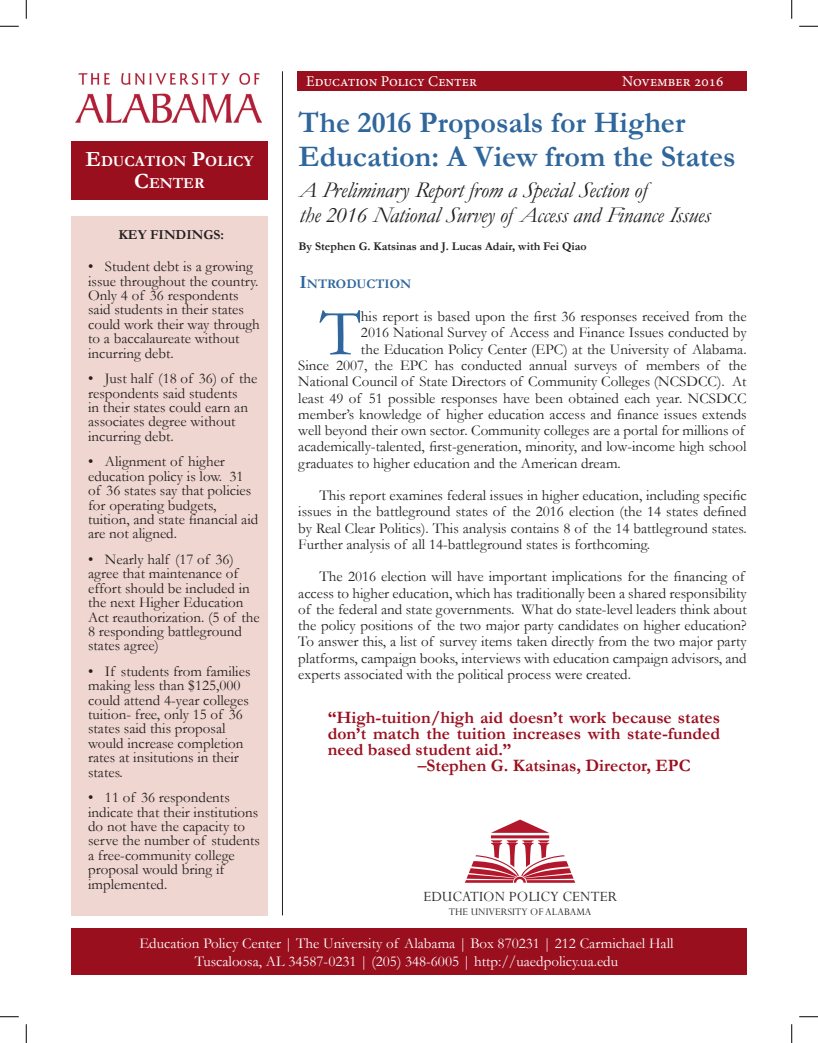
<style>
.page{position:relative;width:818px;height:1043px;background:#fff}
.page>*{position:absolute;margin:0;border:0;box-sizing:border-box;transform-origin:0 0}
.Body{font:67.12px "Garamond";color:#2f669c}
.t1{font:700 30px/33.8px "Garamond";color:#2f669c}
.t2{font:italic 22.5px "Garamond";letter-spacing:-.01em;color:#231f20}
.Pull_Quote{font:700 17.5px/16.2px "Garamond";color:#9a0f1e;text-align:justify}
.t3{font:15.75px "Perpetua";color:#333}
.t4{font:700 15.25px "Garamond";color:#fff}
.Body-2{font:15px/14.4px "Garamond";color:#231f20}
.t5{font:15px "Garamond";color:#fff}
.t6{font:15px "Minion Pro";color:#fff}
.t7{font:700 13.75px "Garamond";color:#231f20}
.t8{font:700 13.12px "Garamond";color:#2f669c}
.t9{font:700 11.88px "Garamond";color:#231f20}
.t10{font:11.12px "Perpetua";color:#333}
.s1{font-size:21.75px}
.s2{font-size:18.75px}
.s3{color:#9c1c24}
</style>
<div class="page">
<div style="left:71px;top:216px;width:197px;height:699px;background:#f0d6d1"></div>
<div style="left:297px;top:71px;width:449px;height:20px;background:#9a0f1e"></div>
<hr style="left:282px;top:71px;width:1px;height:844px;background:#231f20">
<div style="left:71px;top:928px;width:675px;height:47px;background:#9a0f1e"></div>
<div style="left:71px;top:141px;width:197px;height:59px;background:#9a0f1e"></div>
<img style="left:75px;top:74px;width:187px;height:49px">
<svg style="left:465px;top:819px;width:110px;height:63px"></svg>
<svg style="left:0;top:25px;width:19px;height:2px"></svg>
<svg style="left:799px;top:25px;width:19px;height:2px"></svg>
<svg style="left:0;top:1016px;width:19px;height:1px"></svg>
<svg style="left:799px;top:1016px;width:19px;height:1px"></svg>
<svg style="left:25px;top:0;width:2px;height:19px"></svg>
<svg style="left:25px;top:1024px;width:2px;height:18px"></svg>
<svg style="left:791px;top:0;width:1px;height:19px"></svg>
<svg style="left:791px;top:1024px;width:1px;height:18px"></svg>
<p class="t4" style="left:86px;top:152px;width:169px"><span class="s1">E</span>DUCATION <span class="s1">P</span>OLICY</p>
<p class="t4" style="left:134px;top:174px;width:72px"><span class="s1">C</span>ENTER</p>
<p class="t7" style="left:119px;top:227px;width:107px">KEY FINDINGS:</p>
<p class="Body-2" style="left:88px;top:259px;width:173px">• Student debt is a growing issue throughout the country.<br>Only 4 of 36 respondents said students in their states could work their way through to a baccalaureate without incurring debt.</p>
<p class="Body-2" style="left:88px;top:371px;width:171px">• Just half (18 of 36) of the respondents said students<br>in their states could earn an associates degree without incurring debt.</p>
<p class="Body-2" style="left:88px;top:454px;width:172px">• Alignment of higher education policy is low. 31 of 36 states say that policies for operating budgets, tuition, and state financial aid are not aligned.</p>
<p class="Body-2" style="left:88px;top:552px;width:173px">• Nearly half (17 of 36) agree that maintenance of effort should be included in the next Higher Education<br>Act reauthorization. (5 of the<br>8 responding battleground states agree)</p>
<p class="Body-2" style="left:88px;top:664px;width:164px">• If students from families making less than $125,000 could attend 4-year colleges tuition- free, only 15 of 36 states said this proposal would increase completion rates at insitutions in their states.</p>
<p class="Body-2" style="left:88px;top:790px;width:173px">• 11 of 36 respondents indicate that their institutions do not have the capacity to serve the number of students a free-community college proposal would bring if implemented.</p>
<p class="t6" style="left:306px;top:71px;width:172px">Education Policy Center</p>
<p class="t6" style="left:622px;top:71px;width:103px">November 2016</p>
<p class="t1" style="left:298px;top:105px;width:438px">The 2016 Proposals for Higher<br>Education: A View from the States</p>
<p class="t2" style="left:299px;top:177px;width:349px">A Preliminary Report from a Special Section of</p>
<p class="t2" style="left:299px;top:202px;width:413px">the 2016 National Survey of Access and Finance Issues</p>
<p class="t9" style="left:298px;top:239px;width:290px">By Stephen G. Katsinas and J. Lucas Adair, with Fei Qiao</p>
<p class="t8" style="left:299px;top:276px;width:113px"><span class="s2">I</span>NTRODUCTION</p>
<p class="Body" style="left:319px;top:292px;width:43px">T</p>
<p class="Body-2" style="left:361px;top:309px;width:387px">his report is based upon the first 36 responses received from the</p>
<p class="Body-2" style="left:361px;top:325px;width:387px">2016 National Survey of Access and Finance Issues conducted by</p>
<p class="Body-2" style="left:361px;top:341px;width:387px">the Education Policy Center (EPC) at the University of Alabama.</p>
<p class="Body-2" style="left:298px;top:358px;width:450px">Since 2007, the EPC has conducted annual surveys of members of the</p>
<p class="Body-2" style="left:298px;top:374px;width:450px">National Council of State Directors of Community Colleges (NCSDCC). At</p>
<p class="Body-2" style="left:298px;top:390px;width:450px">least 49 of 51 possible responses have been obtained each year. NCSDCC</p>
<p class="Body-2" style="left:298px;top:406px;width:450px">member’s knowledge of higher education access and finance issues extends</p>
<p class="Body-2" style="left:298px;top:423px;width:448px">well beyond their own sector. Community colleges are a portal for millions of</p>
<p class="Body-2" style="left:298px;top:439px;width:450px">academically-talented, first-generation, minority, and low-income high school</p>
<p class="Body-2" style="left:298px;top:455px;width:324px">graduates to higher education and the American dream.</p>
<p class="Body-2" style="left:298px;top:487px;width:450px;line-height:16.2px;text-align:justify;text-indent:21px">This report examines federal issues in higher education, including specific issues in the battleground states of the 2016 election (the 14 states defined by Real Clear Politics). This analysis contains 8 of the 14 battleground states.<br>Further analysis of all 14-battleground states is forthcoming.</p>
<p class="Body-2" style="left:298px;top:568px;width:450px;line-height:16.2px;text-indent:21px">The 2016 election will have important implications for the financing of access to higher education, which has traditionally been a shared responsibility of the federal and state governments. What do state-level leaders think about the policy positions of the two major party candidates on higher education?<br>To answer this, a list of survey items taken directly from the two major party platforms, campaign books, interviews with education campaign advisors, and experts associated with the political process were created.</p>
<p class="Pull_Quote" style="left:328px;top:708px;width:394px">“High-tuition/high aid doesn’t work because states don’t match the tuition increases with state-funded need based student aid.”</p>
<p class="Pull_Quote" style="left:418px;top:757px;width:274px"><span class="s3">–</span>Stephen G. Katsinas, Director, EPC</p>
<p class="t3" style="left:423px;top:887px;width:195px">EDUCATION POLICY CENTER</p>
<p class="t10" style="left:449px;top:904px;width:144px">THE UNIVERSITY OF ALABAMA</p>
<p class="t5" style="left:139px;top:933px;width:535px">Education Policy Center | The University of Alabama | Box 870231 | 212 Carmichael Hall</p>
<p class="t5" style="left:195px;top:951px;width:425px">Tuscaloosa, AL 34587-0231 | (205) 348-6005 | http://uaedpolicy.ua.edu</p>
</div>
